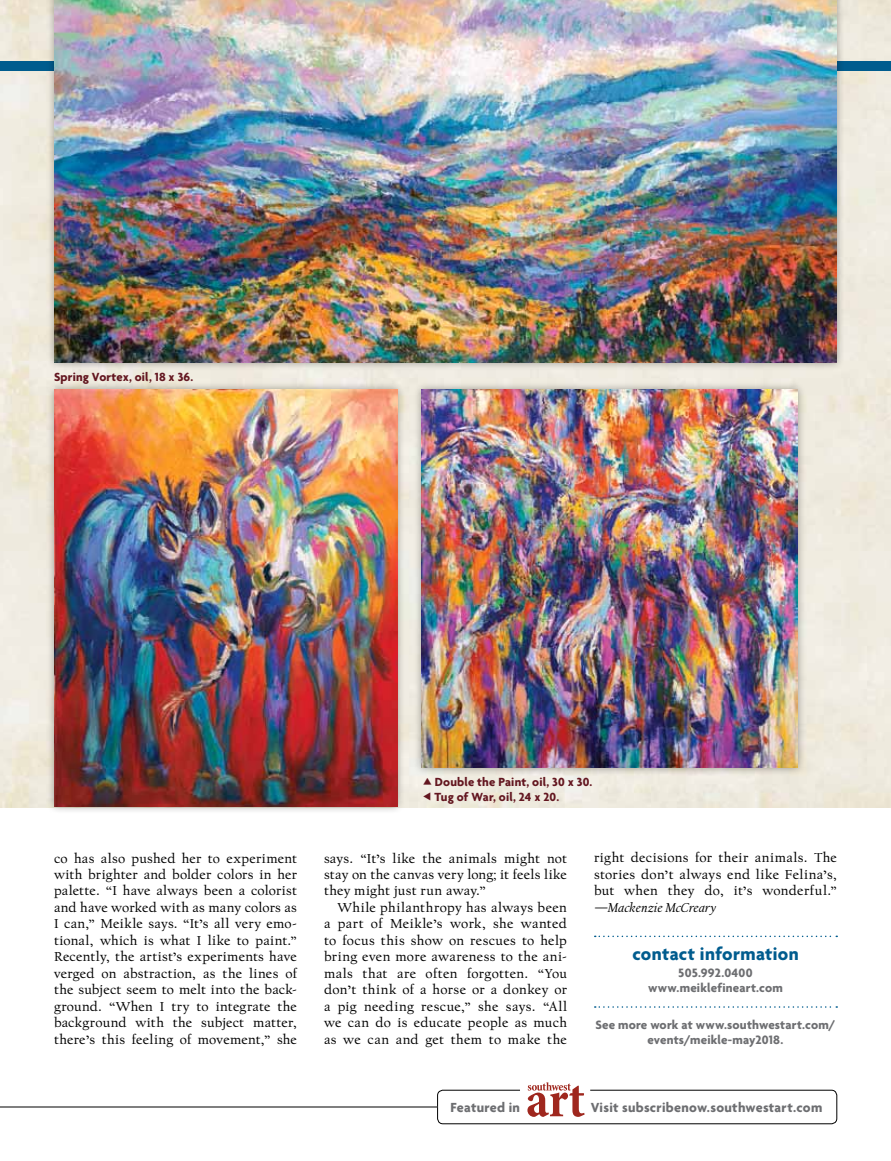
<style>
.page{position:relative;width:891px;height:1161px;background:#fff}
.page>*{position:absolute;margin:0;border:0;box-sizing:border-box;transform-origin:0 0}
.t1{font:700 19.2px "Agenda";letter-spacing:.015em;color:#005c8e}
.t2{font:700 14.25px "Agenda";letter-spacing:.02em;color:#6d6e71}
.t3{font:13.5px/16.5px "Californian FB Text";letter-spacing:.02em;color:#000;text-align:justify}
.t4{font:italic 13.5px "Californian FB Text";color:#000}
.t5{font:700 13.2px/15px "Agenda";letter-spacing:.015em;color:#6d6e71;text-align:center}
.t6{font:700 12.75px/15px "Agenda";letter-spacing:.015em;color:#631620}
</style>
<div class="page">
<hr style="left:0;top:1107px;width:437px;height:1px;background:#000">
<svg style="left:437px;top:1082px;width:400px;height:42px"></svg>
<img style="left:0;top:0;width:891px;height:807px">
<div style="left:0;top:61px;width:891px;height:9px;background:#005c8e"></div>
<svg style="left:595px;top:936px;width:242px;height:1px"></svg>
<svg style="left:595px;top:1006px;width:242px;height:2px"></svg>
<div style="left:46px;top:381px;width:359px;height:434px;background:#000;opacity:.35"></div>
<img style="left:54px;top:389px;width:343px;height:417px">
<div style="left:414px;top:381px;width:392px;height:395px;background:#000;opacity:.35"></div>
<img style="left:422px;top:390px;width:376px;height:378px">
<div style="left:46px;top:0;width:799px;height:370px;background:#000;opacity:.35"></div>
<img style="left:54px;top:0;width:783px;height:362px">
<svg style="left:424px;top:778px;width:8px;height:7px"></svg>
<svg style="left:424px;top:793px;width:7px;height:8px"></svg>
<p class="t6" style="left:54px;top:369px;width:141px">Spring Vortex, oil, 18 x 36.</p>
<p class="t6" style="left:435px;top:774px;width:159px">Double the Paint, oil, 30 x 30.<br>Tug of War, oil, 24 x 20.</p>
<p class="t3" style="left:54px;top:850px;width:245px">co has also pushed her to experiment with brighter and bolder colors in her palette. “I have always been a colorist and have worked with as many colors as I can,” Meikle says. “It’s all very emo&shy;tional, which is what I like to paint.” Recently, the artist’s experiments have verged on abstraction, as the lines of the subject seem to melt into the back&shy;ground. “When I try to integrate the background with the subject matter, there’s this feeling of movement,” she</p>
<p class="t3" style="left:594px;top:850px;width:245px">right decisions for their animals. The stories don’t always end like Felina’s, but when they do, it’s wonderful.”</p>
<p class="t3" style="left:324px;top:850px;width:244px">says. “It’s like the animals might not stay on the canvas very long; it feels like they might just run away.”</p>
<p class="t3" style="left:324px;top:900px;width:245px;text-indent:14px">While philanthropy has always been a part of Meikle’s work, she wanted to focus this show on rescues to help bring even more awareness to the ani&shy;mals that are often forgotten. “You don’t think of a horse or a donkey or a pig needing rescue,” she says. “All we can do is educate people as much as we can and get them to make the</p>
<p class="t4" style="left:594px;top:900px;width:123px">—Mackenzie McCreary</p>
<h1 class="t1" style="left:632px;top:942px;width:168px">contact information</h1>
<p class="t5" style="left:648px;top:965px;width:136px">505.992.0400 www.meiklefineart.com</p>
<p class="t5" style="left:595px;top:1017px;width:242px">See more work at www.southwestart.com/ events/meikle-may2018.</p>
<p class="t2" style="left:451px;top:1098px;width:71px">Featured in</p>
<p class="t2" style="left:591px;top:1098px;width:233px">Visit subscribenow.southwestart.com</p>
</div>
